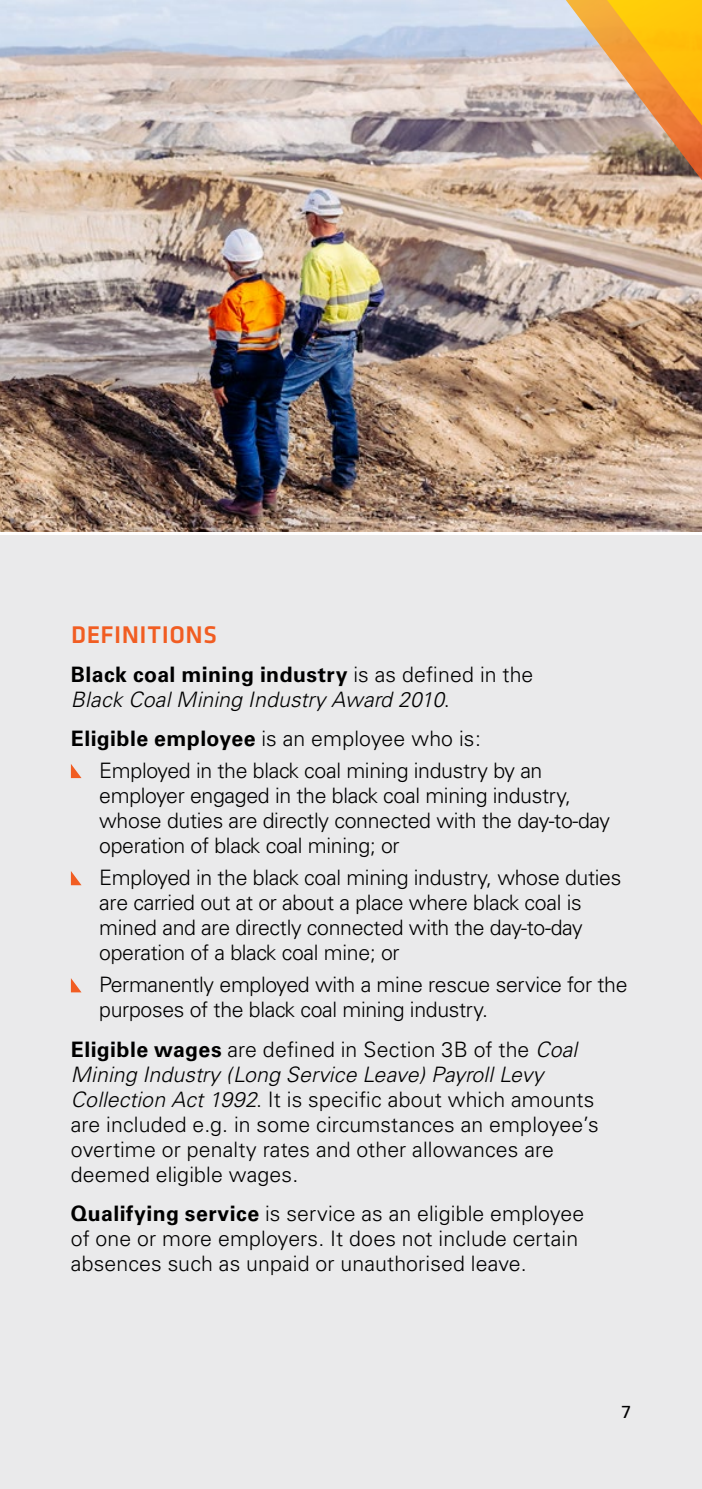
<style>
.page{position:relative;width:702px;height:1489px;background:#fff}
.page>*{position:absolute;margin:0;border:0;box-sizing:border-box;transform-origin:0 0}
.t1{font:500 25px "Klavika";letter-spacing:.02em;color:#f15d22}
.Bullets{font:300 21.25px/25px "Univers";letter-spacing:-.015em;color:#000}
.Bullets-2{font:300 21.25px/25px "Univers";letter-spacing:.005em;color:#000}
.t2{font:italic 300 21.25px/25px "Univers";letter-spacing:.005em;color:#000}
.t3{font:500 17.5px "Univers CE";color:#000}
.s1{font-weight:700;font-style:normal}
.s2{font-style:normal}
.s3{font-weight:700}
.s4{font-style:italic}
</style>
<div class="page">
<div style="left:0;top:535px;width:702px;height:953px;background:#eaeaeb"></div>
<img style="left:0;top:0;width:702px;height:531px">
<svg style="left:71px;top:764px;width:10px;height:14px"></svg>
<svg style="left:71px;top:871px;width:10px;height:14px"></svg>
<svg style="left:71px;top:978px;width:10px;height:14px"></svg>
<svg style="left:549px;top:0;width:153px;height:208px"></svg>
<h1 class="t1" style="left:71px;top:621px;width:147px">DEFINITIONS</h1>
<p class="t2" style="left:71px;top:661px;width:464px"><span class="s1">Black coal mining industry</span> <span class="s2">is as defined in the<br></span>Black Coal Mining Industry Award 2010<span class="s2">.</span></p>
<p class="Bullets-2" style="left:71px;top:726px;width:411px"><span class="s3">Eligible employee</span> is an employee who is:</p>
<p class="Bullets" style="left:99px;top:758px;width:512px">Employed in the black coal mining industry by an employer engaged in the black coal mining industry, whose duties are directly connected with the day-to-day operation of black coal mining; or</p>
<p class="Bullets" style="left:99px;top:865px;width:523px">Employed in the black coal mining industry, whose duties are carried out at or about a place where black coal is mined and are directly connected with the day-to-day operation of a black coal mine; or</p>
<p class="Bullets" style="left:99px;top:972px;width:529px">Permanently employed with a mine rescue service for the purposes of the black coal mining industry.</p>
<p class="Bullets-2" style="left:71px;top:1036px;width:529px"><span class="s3">Eligible wages</span> are defined in Section 3B of the <span class="s4">Coal Mining Industry (Long Service Leave) Payroll Levy Collection Act 1992</span>. It is specific about which amounts are included e.g. in some circumstances an employee’s overtime or penalty rates and other allowances are deemed eligible wages.</p>
<p class="Bullets-2" style="left:71px;top:1200px;width:515px"><span class="s3">Qualifying service</span> is service as an eligible employee of one or more employers. It does not include certain absences such as unpaid or unauthorised leave.</p>
<p class="t3" style="left:621px;top:1401px;width:11px">7</p>
</div>
